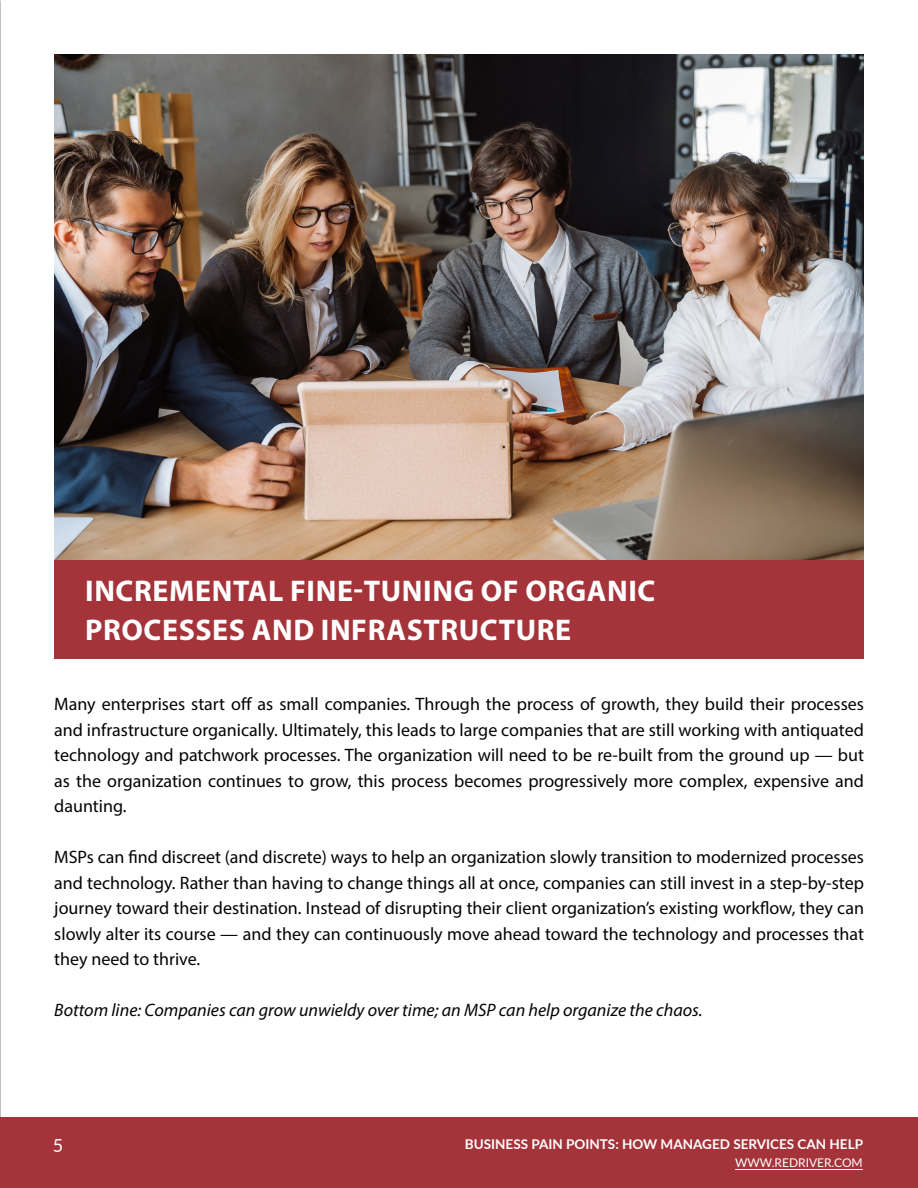
<style>
.page{position:relative;width:918px;height:1188px;background:#fff}
.page>*{position:absolute;margin:0;border:0;box-sizing:border-box;transform-origin:0 0}
.t1{font:700 30px/39px "Myriad Pro";letter-spacing:.02em;color:#fff}
.t2{font:18px/25.5px "Myriad Pro";color:#040503;text-align:justify}
.t3{font:italic 18px "Myriad Pro";color:#040503}
.t4{font:18px "Lato";color:#fff}
.t5{font:700 13.5px "Lato";color:#fff}
.t6{font:12px "Lato";color:#fff}
</style>
<div class="page">
<div style="left:0;top:1118px;width:918px;height:70px;background:#a4333a"></div>
<hr style="left:735px;top:1169px;width:128px;height:1px;background:#fff">
<img style="left:54px;top:54px;width:810px;height:506px">
<div style="left:54px;top:560px;width:810px;height:99px;background:#a4333a"></div>
<p class="t1" style="left:85px;top:570px;width:572px">INCREMENTAL FINE-TUNING OF ORGANIC<br>PROCESSES AND INFRASTRUCTURE</p>
<p class="t2" style="left:54px;top:691px;width:811px">Many enterprises start off as small companies. Through the process of growth, they build their processes and infrastructure organically. Ultimately, this leads to large companies that are still working with antiquated technology and patchwork processes. The organization will need to be re-built from the ground up — but as the organization continues to grow, this process becomes progressively more complex, expensive and daunting.</p>
<p class="t2" style="left:54px;top:844px;width:811px">MSPs can find discreet (and discrete) ways to help an organization slowly transition to modernized processes and technology. Rather than having to change things all at once, companies can still invest in a step-by-step journey toward their destination. Instead of disrupting their client organization’s existing workflow, they can slowly alter its course — and they can continuously move ahead toward the technology and processes that they need to thrive.</p>
<p class="t3" style="left:54px;top:999px;width:650px">Bottom line: Companies can grow unwieldy over time; an MSP can help organize the chaos.</p>
<p class="t4" style="left:53px;top:1132px;width:12px">5</p>
<p class="t5" style="left:465px;top:1134px;width:400px">BUSINESS PAIN POINTS: HOW MANAGED SERVICES CAN HELP</p>
<p class="t6" style="left:735px;top:1154px;width:129px">WWW.REDRIVER.COM</p>
</div>
